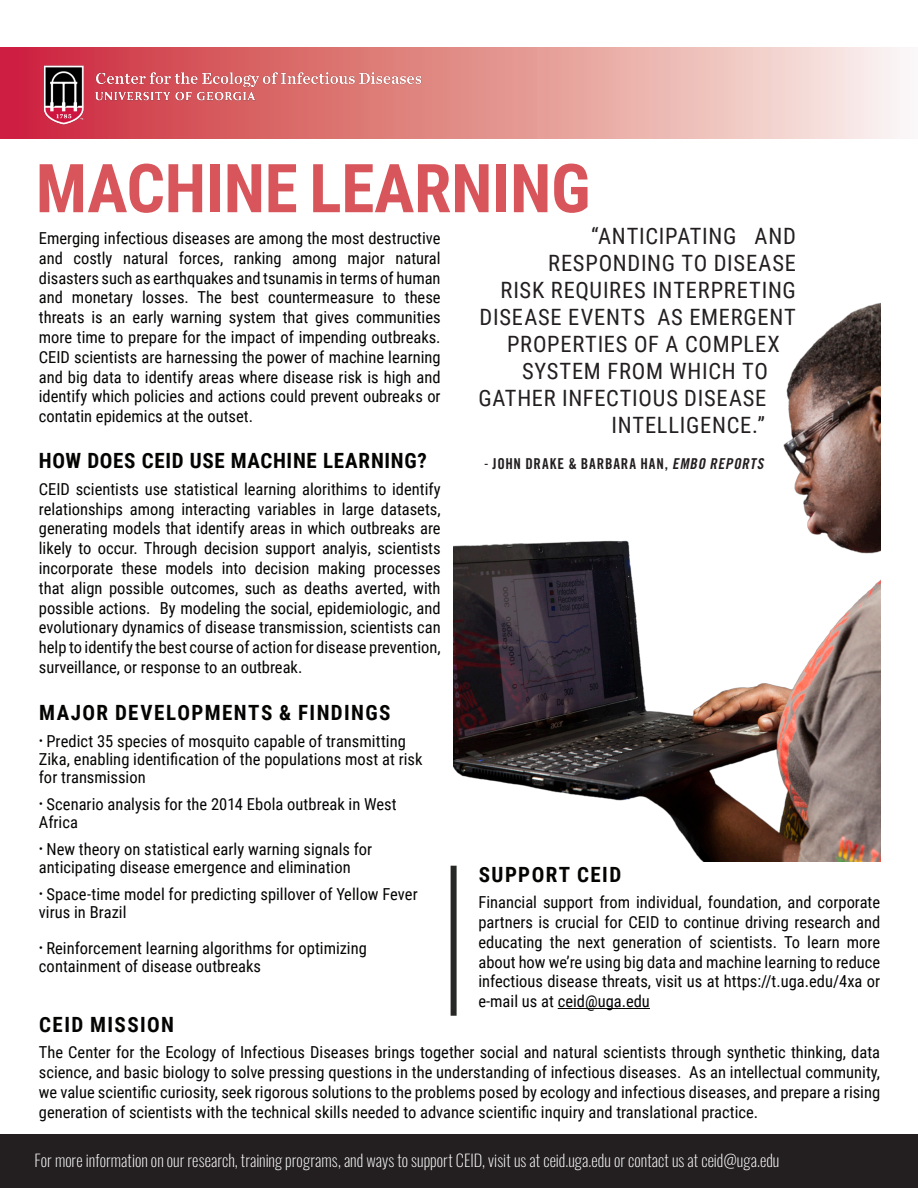
<style>
.page{position:relative;width:918px;height:1188px;background:#fff}
.page>*{position:absolute;margin:0;border:0;box-sizing:border-box;transform-origin:0 0}
.Lab_Name{font:700 67.5px "Roboto Condensed";letter-spacing:-.005em;color:#d8565b}
.t1{font:22.5px "Roboto Condensed";letter-spacing:.035em;color:#231f20}
.Lab_Name-2{font:700 21px "Roboto Condensed";letter-spacing:.065em;color:#040503}
.Paragraph_Style_3{font:700 21px "Roboto Condensed";letter-spacing:.03em;color:#040503}
.Paragraph_Style_3-2{font:16.5px/19.8px "Roboto Condensed";color:#040503;text-align:justify}
.BODY{font:16.5px/18px "Roboto Condensed";color:#040503}
.BODY-2{font:200 16.5px "Oswald";letter-spacing:.005em;color:#fff}
.t2{font:15px "Trade Gothic LT Std Bd Cn 20";letter-spacing:.065em;color:#231f20}
.s1{font-family:"Oswald";font-weight:200}
.s2{font-family:"Roboto Condensed"}
.s3{font-style:italic}
</style>
<div class="page">
<div style="left:451px;top:866px;width:6px;height:150px;background:#262825"></div>
<svg style="left:0;top:48px;width:900px;height:90px;background:#ebb2b0"></svg>
<img style="left:32px;top:48px;width:419px;height:90px">
<div style="left:0;top:1135px;width:918px;height:53px;background:#231f20"></div>
<img style="left:454px;top:303px;width:426px;height:559px">
<hr style="left:558px;top:1008px;width:92px;height:1px;background:#040503">
<p class="Lab_Name" style="left:36px;top:141px;width:556px">MACHINE LEARNING</p>
<p class="Paragraph_Style_3-2" style="left:39px;top:228px;width:403px">Emerging infectious diseases are among the most destructive and costly natural forces, ranking among major natural disasters such as earthquakes and tsunamis in terms of human and monetary losses. The best countermeasure to these threats is an early warning system that gives communities more time to prepare for the impact of impending outbreaks.<br>CEID scientists are harnessing the power of machine learning and big data to identify areas where disease risk is high and identify which policies and actions could prevent oubreaks or contatin epidemics at the outset.</p>
<p class="Paragraph_Style_3" style="left:39px;top:446px;width:390px">HOW DOES CEID USE MACHINE LEARNING?</p>
<p class="Paragraph_Style_3-2" style="left:39px;top:478px;width:403px">CEID scientists use statistical learning alorithims to identify relationships among interacting variables in large datasets, generating models that identify areas in which outbreaks are likely to occur. Through decision support analyis, scientists incorporate these models into decision making processes that align possible outcomes, such as deaths averted, with possible actions. By modeling the social, epidemiologic, and evolutionary dynamics of disease transmission, scientists can help to identify the best course of action for disease prevention, surveillance, or response to an outbreak.</p>
<p class="Lab_Name-2" style="left:39px;top:698px;width:353px">MAJOR DEVELOPMENTS &amp; FINDINGS</p>
<p class="BODY" style="left:39px;top:731px;width:385px"><span class="s1">•</span> Predict 35 species of mosquito capable of transmitting<br>Zika, enabling identification of the populations most at risk for transmission</p>
<p class="BODY" style="left:39px;top:794px;width:359px"><span class="s1">•</span> Scenario analysis for the 2014 Ebola outbreak in West<br>Africa</p>
<p class="BODY" style="left:39px;top:839px;width:335px"><span class="s1">•</span> New theory on statistical early warning signals for anticipating disease emergence and elimination</p>
<p class="BODY" style="left:39px;top:884px;width:380px"><span class="s1">•</span> Space-time model for predicting spillover of Yellow Fever virus in Brazil</p>
<p class="BODY" style="left:39px;top:938px;width:330px"><span class="s1">•</span> Reinforcement learning algorithms for optimizing containment of disease outbreaks</p>
<p class="t1" style="left:591px;top:220px;width:206px">“ANTICIPATING AND</p>
<p class="t1" style="left:548px;top:247px;width:249px">RESPONDING TO DISEASE</p>
<p class="t1" style="left:500px;top:274px;width:297px">RISK REQUIRES INTERPRETING</p>
<p class="t1" style="left:480px;top:301px;width:318px">DISEASE EVENTS AS EMERGENT</p>
<p class="t1" style="left:507px;top:328px;width:274px">PROPERTIES OF A COMPLEX</p>
<p class="t1" style="left:522px;top:355px;width:247px">SYSTEM FROM WHICH TO</p>
<p class="t1" style="left:478px;top:382px;width:289px">GATHER INFECTIOUS DISEASE</p>
<p class="t1" style="left:611px;top:409px;width:155px">INTELLIGENCE.”</p>
<p class="t2" style="left:485px;top:455px;width:284px"><span class="s2">-</span> JOHN DRAKE &amp; BARBARA HAN, <span class="s3">EMBO REPORTS</span></p>
<p class="Lab_Name-2" style="left:479px;top:860px;width:144px">SUPPORT CEID</p>
<p class="Paragraph_Style_3-2" style="left:478px;top:892px;width:403px">Financial support from individual, foundation, and corporate partners is crucial for CEID to continue driving research and educating the next generation of scientists. To learn more about how we’re using big data and machine learning to reduce infectious disease threats, visit us at https://t.uga.edu/4xa or e-mail us at ceid@uga.edu</p>
<p class="Lab_Name-2" style="left:39px;top:1010px;width:136px">CEID MISSION</p>
<p class="Paragraph_Style_3-2" style="left:39px;top:1042px;width:843px">The Center for the Ecology of Infectious Diseases brings together social and natural scientists through synthetic thinking, data science, and basic biology to solve pressing questions in the understanding of infectious diseases. As an intellectual community, we value scientific curiosity, seek rigorous solutions to the problems posed by ecology and infectious diseases, and prepare a rising generation of scientists with the technical skills needed to advance scientific inquiry and translational practice.</p>
<p class="BODY-2" style="left:35px;top:1146px;width:746px">For more information on our research, training programs, and ways to support CEID, visit us at ceid.uga.edu or contact us at ceid@uga.edu</p>
</div>
